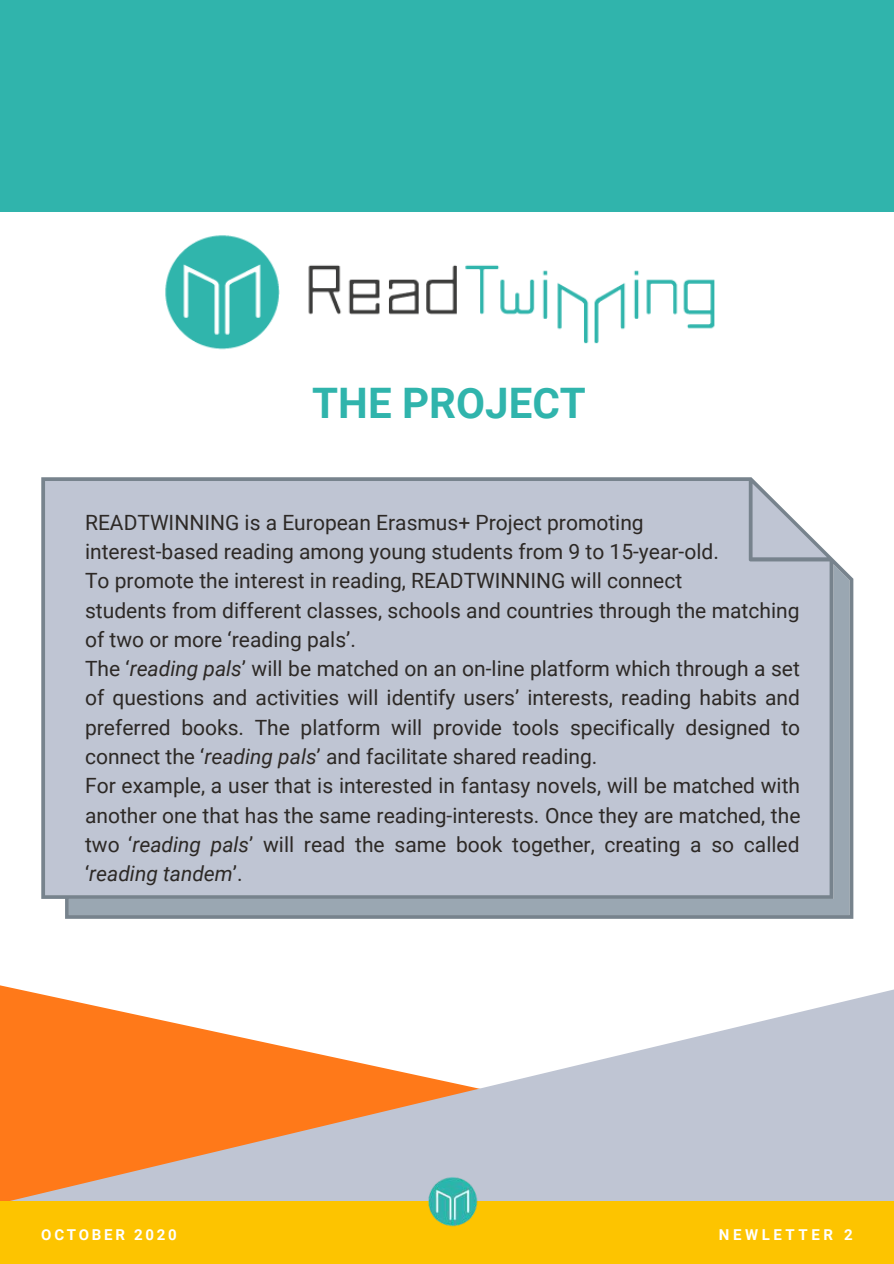
<style>
.page{position:relative;width:894px;height:1264px;background:#fff}
.page>*{position:absolute;margin:0;border:0;box-sizing:border-box;transform-origin:0 0}
.t1{font:700 42px "Roboto";color:#30b4ac}
.t2{font:21px/29.2px "Roboto";color:#2d2926}
.t3{font:700 15px "Roboto";letter-spacing:.18em;color:#fff}
.t4{font:700 15px "Roboto";letter-spacing:.24em;color:#fff}
.s1{font-style:italic}
</style>
<div class="page">
<svg style="left:0;top:985px;width:893px;height:216px"></svg>
<div style="left:0;top:1201px;width:893px;height:62px;background:#fdc400"></div>
<img style="left:427px;top:1176px;width:50px;height:50px">
<div style="left:0;top:0;width:893px;height:212px;background:#30b4ac"></div>
<img style="left:165px;top:235px;width:550px;height:115px">
<svg style="left:41px;top:477px;width:812px;height:441px;background:#bbc2cf"></svg>
<h1 class="t1" style="left:312px;top:379px;width:275px">THE PROJECT</h1>
<p class="t2" style="left:85px;top:508px;width:716px">READTWINNING is a European Erasmus+ Project promoting<br>interest-based reading among young students from 9 to 15-year-old.<br>To promote the interest in reading, READTWINNING will connect<br>students from different classes, schools and countries through the matching of two or more ‘reading pals’.<br>The ‘<span class="s1">reading pals</span>’ will be matched on an on-line platform which through a set of questions and activities will identify users’ interests, reading habits and preferred books. The platform will provide tools specifically designed to connect the ‘<span class="s1">reading pals</span>’ and facilitate shared reading.<br>For example, a user that is interested in fantasy novels, will be matched with another one that has the same reading-interests. Once they are matched, the two ‘<span class="s1">reading pals</span>’ will read the same book together, creating a so called ‘<span class="s1">reading tandem</span>’.</p>
<p class="t3" style="left:41px;top:1226px;width:137px">OCTOBER 2020</p>
<p class="t4" style="left:718px;top:1226px;width:135px">NEWLETTER 2</p>
</div>
